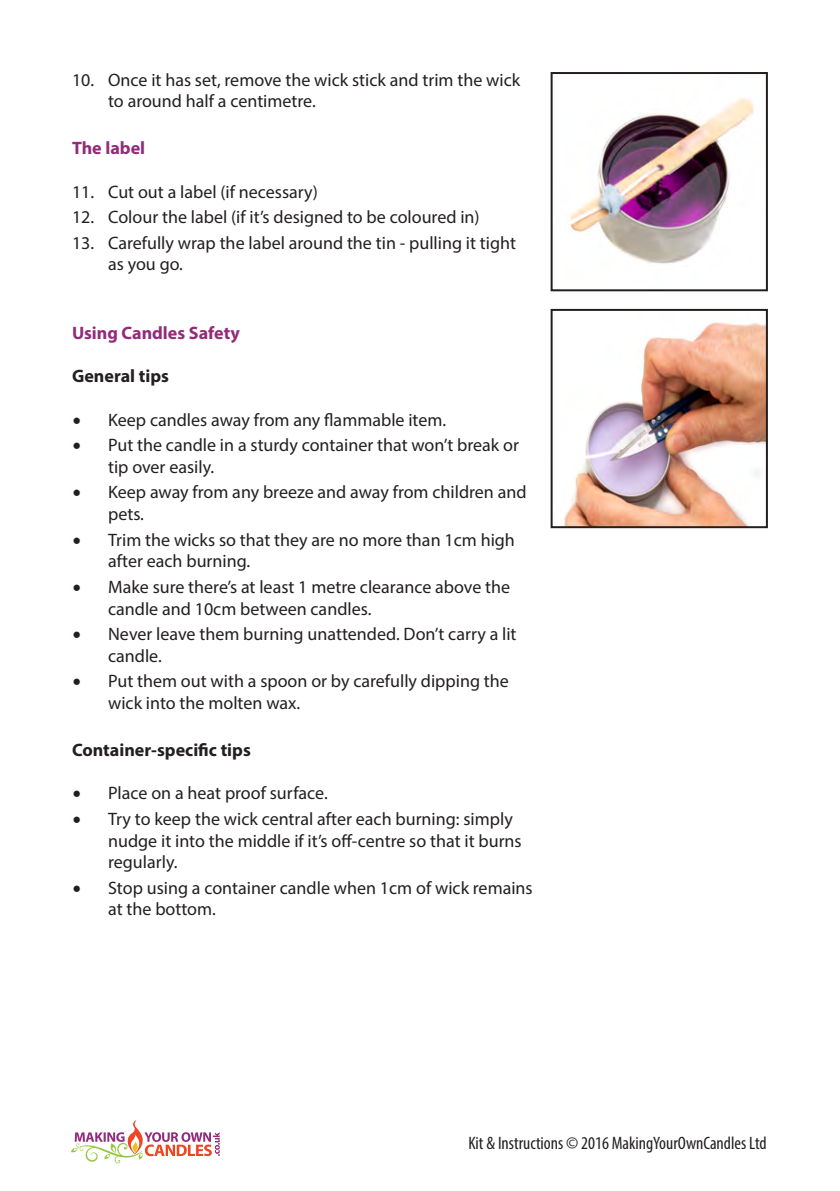
<style>
.page{position:relative;width:840px;height:1191px;background:#fff}
.page>*{position:absolute;margin:0;border:0;box-sizing:border-box;transform-origin:0 0}
.t1{font:18px/21.6px "Myriad Pro";color:#231f20}
.t2{font:condensed 18px "Myriad Pro";color:#231f20}
.t3{font:700 18px "Myriad Pro";color:#231f20}
.t4{font:700 18px "Myriad Pro";color:#922b7a}
.s1{font-family:"Minion Pro";font-size:24px}
</style>
<div class="page">
<img style="left:570px;top:98px;width:184px;height:166px">
<div style="left:550px;top:72px;width:217px;height:219px;border:2px solid #231f20"></div>
<img style="left:563px;top:322px;width:201px;height:203px">
<div style="left:550px;top:309px;width:217px;height:219px;border:2px solid #231f20"></div>
<svg style="left:71px;top:1120px;width:149px;height:43px"></svg>
<p class="t1" style="left:108px;top:68px;width:413px;text-indent:-36px">10. Once it has set, remove the wick stick and trim the wick to around half a centimetre.</p>
<p class="t4" style="left:72px;top:136px;width:75px">The label</p>
<p class="t1" style="left:72px;top:180px;width:247px">11. Cut out a label (if necessary)</p>
<p class="t1" style="left:72px;top:206px;width:409px">12. Colour the label (if it’s designed to be coloured in)</p>
<p class="t1" style="left:108px;top:232px;width:409px;text-indent:-36px">13. Carefully wrap the label around the tin - pulling it tight as you go.</p>
<p class="t4" style="left:72px;top:321px;width:169px">Using Candles Safety</p>
<p class="t3" style="left:72px;top:364px;width:98px">General tips</p>
<p class="t1" style="left:72px;top:408px;width:375px"><span class="s1">•</span> Keep candles away from any flammable item.</p>
<p class="t1" style="left:108px;top:434px;width:412px;text-indent:-36px"><span class="s1">•</span> Put the candle in a sturdy container that won’t break or tip over easily.</p>
<p class="t1" style="left:108px;top:481px;width:420px;text-indent:-36px"><span class="s1">•</span> Keep away from any breeze and away from children and pets.</p>
<p class="t1" style="left:108px;top:528px;width:408px;text-indent:-36px"><span class="s1">•</span> Trim the wicks so that they are no more than 1cm high after each burning.</p>
<p class="t1" style="left:108px;top:576px;width:403px;text-indent:-36px"><span class="s1">•</span> Make sure there’s at least 1 metre clearance above the candle and 10cm between candles.</p>
<p class="t1" style="left:108px;top:623px;width:410px;text-indent:-36px"><span class="s1">•</span> Never leave them burning unattended. Don’t carry a lit candle.</p>
<p class="t1" style="left:108px;top:670px;width:402px;text-indent:-36px"><span class="s1">•</span> Put them out with a spoon or by carefully dipping the wick into the molten wax.</p>
<p class="t3" style="left:72px;top:738px;width:180px">Container-specific tips</p>
<p class="t1" style="left:72px;top:782px;width:257px"><span class="s1">•</span> Place on a heat proof surface.</p>
<p class="t1" style="left:108px;top:808px;width:415px;text-indent:-36px"><span class="s1">•</span> Try to keep the wick central after each burning: simply nudge it into the middle if it’s off-centre so that it burns regularly.</p>
<p class="t1" style="left:108px;top:876px;width:426px;text-indent:-36px"><span class="s1">•</span> Stop using a container candle when 1cm of wick remains at the bottom.</p>
<p class="t2" style="left:468px;top:1132px;width:299px">Kit &amp; Instructions © 2016 MakingYourOwnCandles Ltd</p>
</div>
